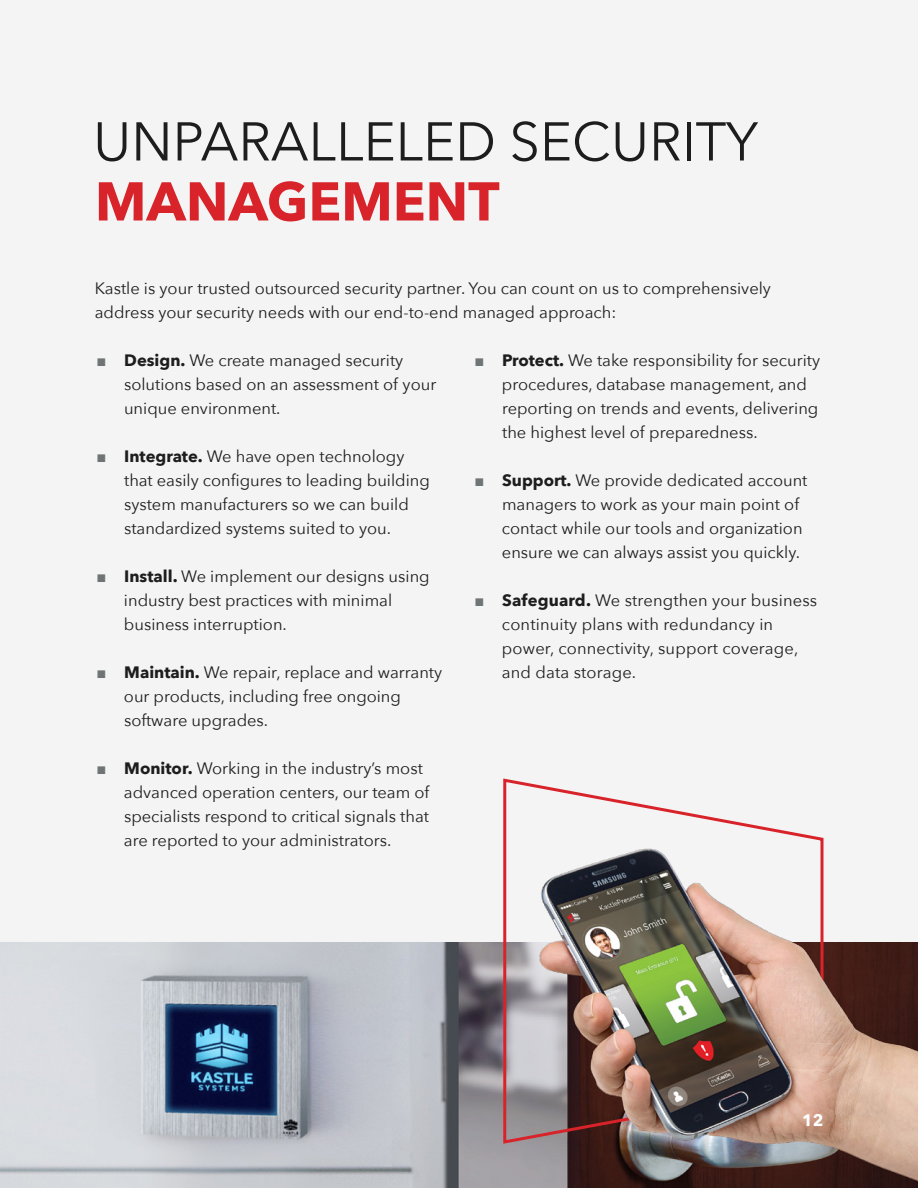
<style>
.page{position:relative;width:918px;height:1188px;background:#f4f4f4}
.page>*{position:absolute;margin:0;border:0;box-sizing:border-box;transform-origin:0 0}
.Heading_1{font:54px/60px "Avenir Next";color:#1d1d1d}
.t1{font:16.5px/24px "Avenir Next";color:#1d1d1d}
.t2{font:700 16.5px "Avenir Next";color:#fff}
.s1{font-weight:700;color:#d72329}
.s2{font-family:"Arial";color:#6f7576}
.s3{font-weight:700}
</style>
<div class="page">
<img style="left:0;top:942px;width:528px;height:246px">
<svg style="left:502px;top:778px;width:295px;height:368px"></svg>
<img style="left:528px;top:833px;width:390px;height:355px">
<p class="Heading_1" style="left:93px;top:109px;width:667px">UNPARALLELED SECURITY<br><span class="s1">MANAGEMENT</span></p>
<p class="t1" style="left:95px;top:276px;width:678px">Kastle is your trusted outsourced security partner. You can count on us to comprehensively address your security needs with our end-to-end managed approach:</p>
<p class="t1" style="left:124px;top:348px;width:314px;text-indent:-28px"><span class="s2">■</span> <span class="s3">Design.</span> We create managed security solutions based on an assessment of your unique environment.</p>
<p class="t1" style="left:124px;top:444px;width:307px;text-indent:-28px"><span class="s2">■</span> <span class="s3">Integrate.</span> We have open technology that easily configures to leading building system manufacturers so we can build standardized systems suited to you.</p>
<p class="t1" style="left:124px;top:564px;width:307px;text-indent:-27px"><span class="s2">■</span> <span class="s3">Install.</span> We implement our designs using industry best practices with minimal business interruption.</p>
<p class="t1" style="left:124px;top:660px;width:320px;text-indent:-27px"><span class="s2">■</span> <span class="s3">Maintain.</span> We repair, replace and warranty our products, including free ongoing software upgrades.</p>
<p class="t1" style="left:124px;top:756px;width:307px;text-indent:-27px"><span class="s2">■</span> <span class="s3">Monitor.</span> Working in the industry’s most advanced operation centers, our team of specialists respond to critical signals that are reported to your administrators.</p>
<p class="t1" style="left:502px;top:348px;width:320px;text-indent:-28px"><span class="s2">■</span> <span class="s3">Protect.</span> We take responsibility for security procedures, database management, and reporting on trends and events, delivering the highest level of preparedness.</p>
<p class="t1" style="left:502px;top:468px;width:307px;text-indent:-27px"><span class="s2">■</span> <span class="s3">Support.</span> We provide dedicated account managers to work as your main point of contact while our tools and organization ensure we can always assist you quickly.</p>
<p class="t1" style="left:502px;top:588px;width:317px;text-indent:-27px"><span class="s2">■</span> <span class="s3">Safeguard.</span> We strengthen your business continuity plans with redundancy in power, connectivity, support coverage, and data storage.</p>
<p class="t2" style="left:802px;top:1106px;width:23px">12</p>
</div>
